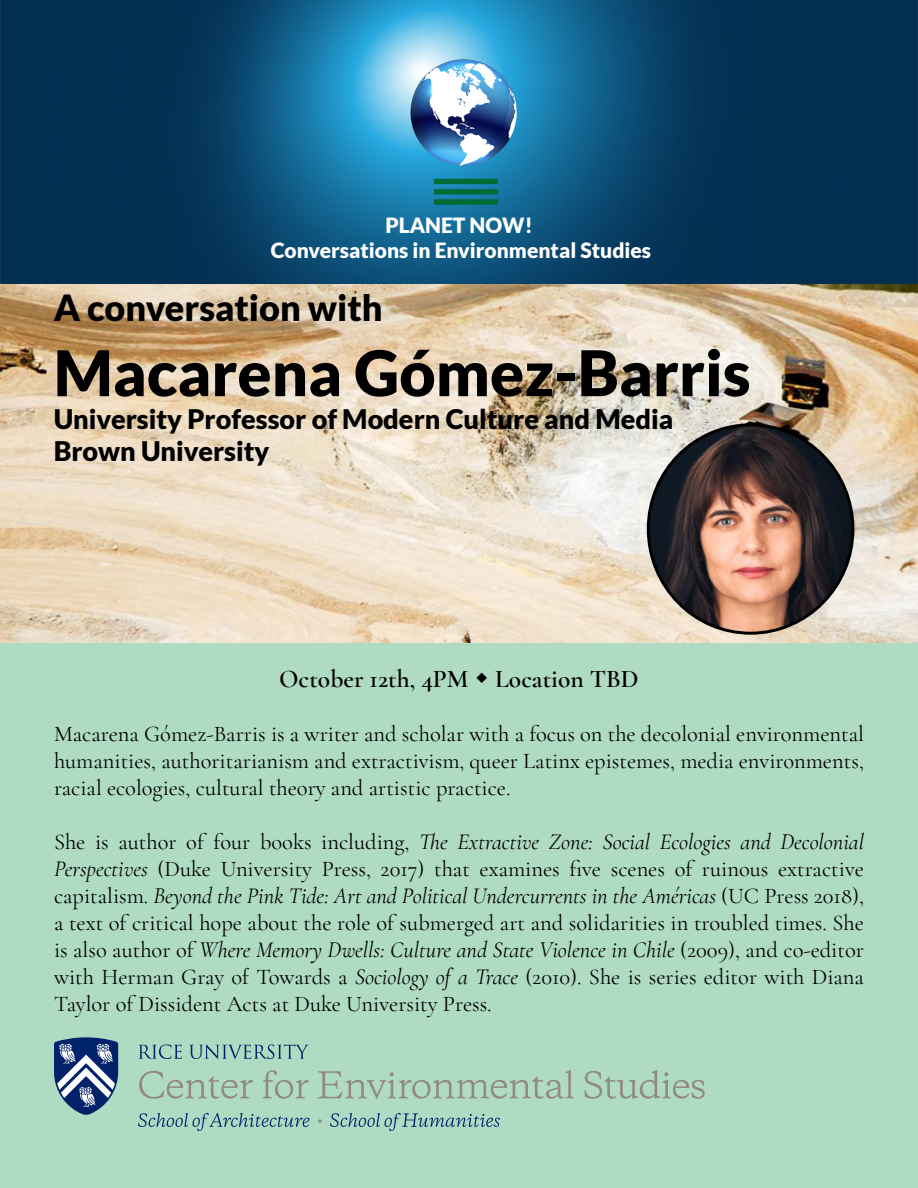
<style>
.page{position:relative;width:918px;height:1188px;background:#fff}
.page>*{position:absolute;margin:0;border:0;box-sizing:border-box;transform-origin:0 0}
.t1{font:900 63px "Lato";color:#000}
.t2{font:900 36px "Lato";color:#000}
.t3{font:900 27px/32.4px "Lato";color:#000}
.t4{font:600 25.5px "Cormorant Garamond";color:#000}
.t5{font:22.5px/27px "Cormorant Garamond";color:#000;text-align:justify}
.t6{font:900 21px/25.2px "Lato";color:#fff;text-align:center}
.s1{font-style:italic}
</style>
<div class="page">
<img style="left:0;top:284px;width:917px;height:360px">
<img style="left:0;top:0;width:918px;height:284px">
<div style="left:0;top:644px;width:918px;height:544px;background:#aedbc2"></div>
<svg style="left:139px;top:1044px;width:43px;height:15px"></svg>
<svg style="left:189px;top:1044px;width:120px;height:15px"></svg>
<svg style="left:139px;top:1071px;width:114px;height:28px"></svg>
<svg style="left:263px;top:1070px;width:45px;height:29px"></svg>
<svg style="left:318px;top:1070px;width:256px;height:29px"></svg>
<svg style="left:585px;top:1070px;width:120px;height:29px"></svg>
<svg style="left:138px;top:1113px;width:171px;height:18px"></svg>
<svg style="left:318px;top:1119px;width:4px;height:4px"></svg>
<svg style="left:330px;top:1113px;width:170px;height:18px"></svg>
<svg style="left:54px;top:1037px;width:64px;height:78px"></svg>
<img style="left:648px;top:425px;width:205px;height:208px">
<p class="t6" style="left:271px;top:212px;width:382px">PLANET NOW!<br>Conversations in Environmental Studies</p>
<h2 class="t2" style="left:54px;top:286px;width:331px">A conversation with</h2>
<h1 class="t1" style="left:54px;top:336px;width:698px">Macarena Gómez-Barris</h1>
<p class="t3" style="left:54px;top:402px;width:621px">University Professor of Modern Culture and Media<br>Brown University</p>
<p class="t4" style="left:279px;top:663px;width:361px">October 12th, 4PM Location TBD</p>
<p class="t5" style="left:54px;top:720px;width:812px">Macarena Gómez-Barris is a writer and scholar with a focus on the decolonial environmental humanities, authoritarianism and extractivism, queer Latinx epistemes, media environments, racial ecologies, cultural theory and artistic practice.</p>
<p class="t5" style="left:54px;top:828px;width:812px">She is author of four books including, <span class="s1">The Extractive Zone: Social Ecologies and Decolonial Perspectives</span> (Duke University Press, 2017) that examines five scenes of ruinous extractive capitalism. <span class="s1">Beyond the Pink Tide: Art and Political Undercurrents in the Américas</span> (UC Press 2018), a text of critical hope about the role of submerged art and solidarities in troubled times. She is also author of <span class="s1">Where Memory Dwells: Culture and State Violence in Chile</span> (2009), and co-editor with Herman Gray of Towards a <span class="s1">Sociology of a Trace</span> (2010). She is series editor with Diana Taylor of Dissident Acts at Duke University Press.</p>
</div>
